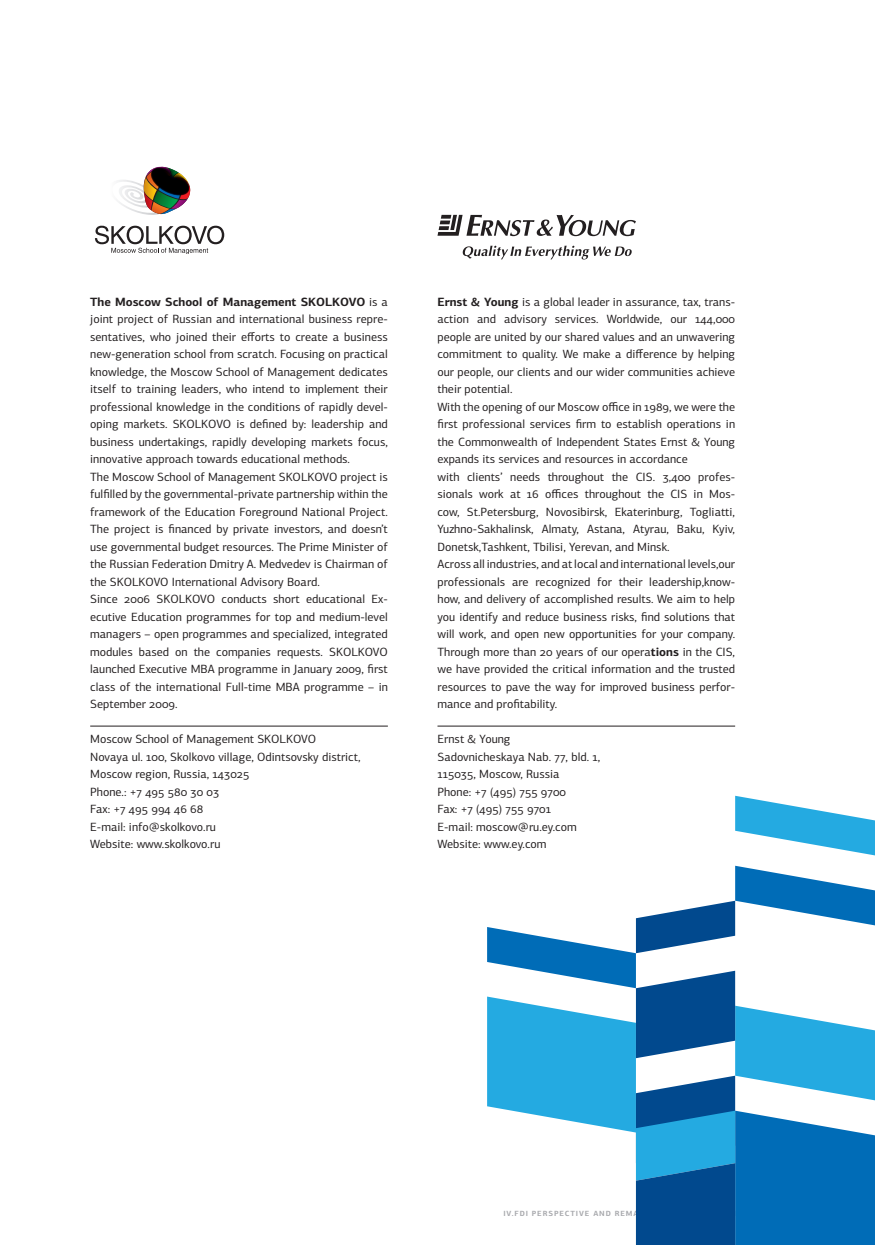
<style>
.page{position:relative;width:875px;height:1245px;background:#fff}
.page>*{position:absolute;margin:0;border:0;box-sizing:border-box;transform-origin:0 0}
.t1{font:12px/17.5px "PF Centro Sans Pro";color:#231f20}
.t2{font:700 12px "PF Centro Sans Pro";color:#231f20}
.t3{font:700 7.5px "PF Centro Sans Pro";letter-spacing:.12em;color:#a8a9ad}
.s1{font-weight:700}
</style>
<div class="page">
<svg style="left:437px;top:215px;width:199px;height:44px"></svg>
<hr style="left:437px;top:726px;width:298px;height:1px;background:#231f20">
<hr style="left:90px;top:726px;width:298px;height:1px;background:#231f20">
<svg style="left:95px;top:226px;width:129px;height:27px"></svg>
<svg style="left:118px;top:166px;width:73px;height:49px"></svg>
<svg style="left:487px;top:796px;width:388px;height:449px"></svg>
<p class="t2" style="left:90px;top:294px;width:227px">The Moscow School of Management SKOLKO</p>
<p class="t1" style="left:90px;top:293px;width:299px;text-indent:259px"><span class="s1">VO</span> is a joint project of Russian and international business repre&shy;sentatives, who joined their efforts to create a business new-generation school from scratch. Focusing on practical knowledge, the Moscow School of Management dedicates itself to training leaders, who intend to implement their professional knowledge in the conditions of rapidly devel&shy;oping markets. SKOLKOVO is defined by: leadership and business undertakings, rapidly developing markets focus, innovative approach towards educational methods.<br>The Moscow School of Management SKOLKOVO project is fulfilled by the governmental-private partnership within the framework of the Education Foreground National Project.<br>The project is financed by private investors, and doesn’t use governmental budget resources. The Prime Minister of the Russian Federation Dmitry A. Medvedev is Chairman of the SKOLKOVO International Advisory Board.<br>Since 2006 SKOLKOVO conducts short educational Ex&shy;ecutive Education programmes for top and medium-level managers – open programmes and specialized, integrated modules based on the companies requests. SKOLKOVO launched Executive МВА programme in January 2009, first class of the international Full-time MBA programme – in September 2009.</p>
<p class="t1" style="left:90px;top:730px;width:272px">Moscow School of Management SKOLKOVO<br>Novaya ul. 100, Skolkovo village, Odintsovsky district,<br>Moscow region, Russia, 143025<br>Phone.: +7 495 580 30 03<br>Fax: +7 495 994 46 68<br>E-mail: info@skolkovo.ru<br>Website: www.skolkovo.ru</p>
<p class="t1" style="left:437px;top:293px;width:299px"><span class="s1">Ernst &amp; Young</span> is a global leader in assurance, tax, trans&shy;action and advisory services. Worldwide, our 144,000 people are united by our shared values and an unwavering commitment to quality. We make a difference by helping our people, our clients and our wider communities achieve their potential.<br>With the opening of our Moscow office in 1989, we were the first professional services firm to establish operations in the Commonwealth of Independent States Ernst &amp; Young expands its services and resources in accordance<br>with clients’ needs throughout the CIS. 3,400 profes&shy;sionals work at 16 offices throughout the CIS in Mos&shy;cow, St.Petersburg, Novosibirsk, Ekaterinburg, Togliatti, Yuzhno-Sakhalinsk, Almaty, Astana, Atyrau, Baku, Kyiv, Donetsk,Tashkent, Tbilisi, Yerevan, and Minsk.<br>Across all industries, and at local and international levels,our professionals are recognized for their leadership,know&shy;how, and delivery of accomplished results. We aim to help you identify and reduce business risks, find solutions that will work, and open new opportunities for your company.<br>Through more than 20 years of our opera<span class="s1">tions</span> in the CIS, we have provided the critical information and the trusted resources to pave the way for improved business perfor&shy;mance and profitability.</p>
<p class="t1" style="left:437px;top:730px;width:164px">Ernst &amp; Young<br>Sadovnicheskaya Nab. 77, bld. 1,<br>115035, Moscow, Russia<br>Phone: +7 (495) 755 9700<br>Fax: +7 (495) 755 9701<br>E-mail: moscow@ru.ey.com<br>Website: www.ey.com</p>
<p class="t3" style="left:503px;top:1208px;width:52px">IV.FD I Perspe</p>
<p class="t3" style="left:565px;top:1208px;width:17px">ctive</p>
<p class="t3" style="left:593px;top:1208px;width:28px">and Rem</p>
</div>
